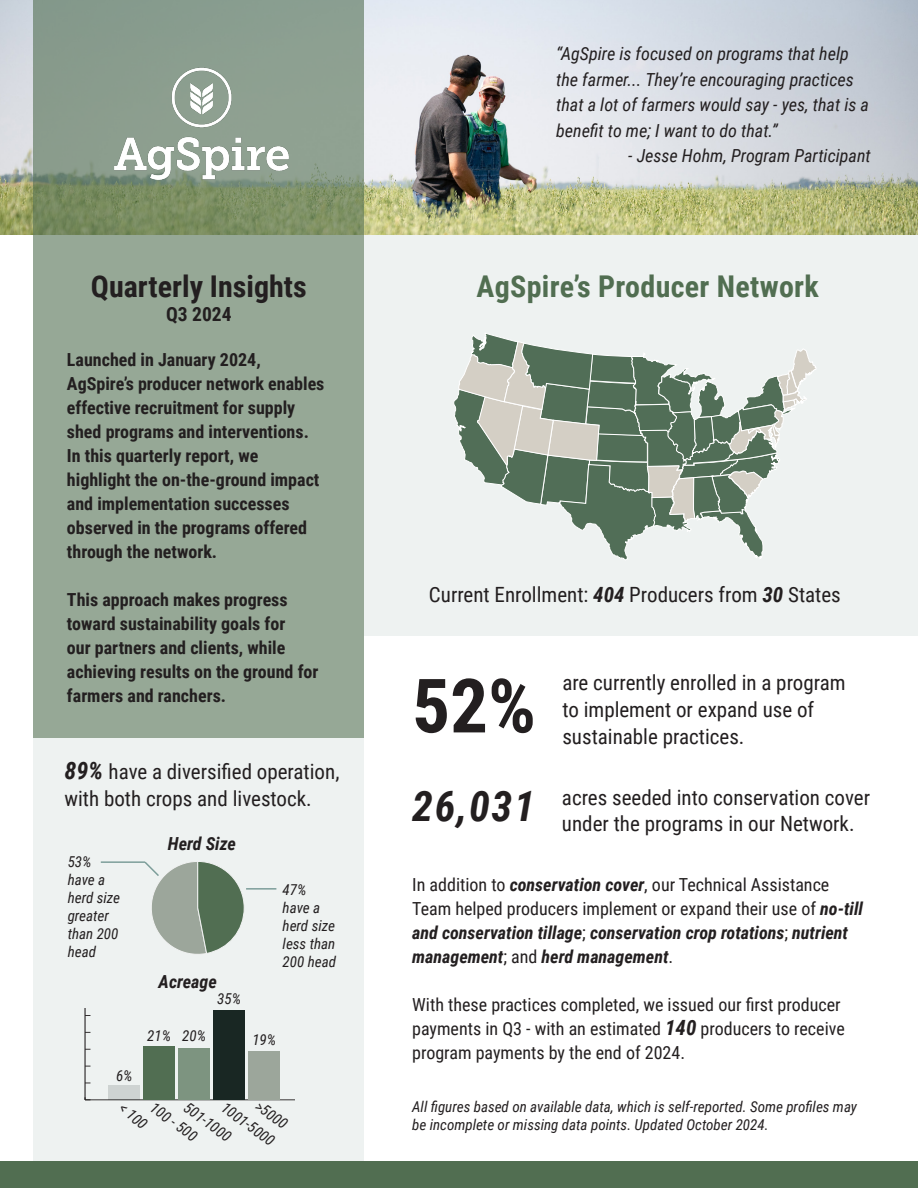
<style>
.page{position:relative;width:918px;height:1188px;background:#fff}
.page>*{position:absolute;margin:0;border:0;box-sizing:border-box;transform-origin:0 0}
.t1{font:700 75px "Roboto Condensed";color:#231f20}
.t2{font:italic 700 42px "Roboto Condensed";color:#231f20}
.t3{font:700 30px "Roboto Condensed";letter-spacing:.01em;color:#516e51}
.t4{font:700 30px "Roboto Condensed";color:#231f20}
.t5{font:21px/27px "Roboto Condensed";color:#231f20}
.t6{font:700 19.5px "Roboto Condensed";color:#231f20}
.t7{font:700 18px/24px "Roboto Condensed";color:#231f20}
.t8{font:italic 700 18px/24px "Roboto Condensed";color:#231f20}
.t9{font:italic 18px/25.5px "Roboto Condensed";color:#231f20}
.t10{font:18px/24px "Roboto Condensed";color:#231f20}
.t11{font:italic 15px/18px "Roboto Condensed";color:#231f20}
.s1{font-weight:700;font-style:italic;font-size:24px}
.s2{font-weight:700;font-style:italic}
.s3{font-weight:400;font-style:normal}
.s4{font-weight:700;font-style:italic;font-size:21px}
</style>
<div class="page">
<div style="left:364px;top:234px;width:554px;height:402px;background:#eef2f1"></div>
<img style="left:0;top:0;width:918px;height:234px">
<svg style="left:34px;top:0;width:330px;height:738px;background:#92a491"></svg>
<div style="left:0;top:1161px;width:918px;height:27px;background:#516e51"></div>
<img style="left:79px;top:56px;width:245px;height:137px">
<svg style="left:454px;top:333px;width:362px;height:227px"></svg>
<div style="left:34px;top:738px;width:330px;height:423px;background:#eef2f1"></div>
<hr style="left:101px;top:861px;width:44px;height:2px;background:#7d9e9a">
<svg style="left:143px;top:861px;width:101px;height:93px"></svg>
<hr style="left:246px;top:888px;width:30px;height:2px;background:#7d9e9a">
<hr style="left:85px;top:1100px;width:209px;height:1px;background:#231f20">
<hr style="left:85px;top:1008px;width:1px;height:92px;background:#231f20">
<div style="left:248px;top:1051px;width:31px;height:49px;background:#9ca69b"></div>
<div style="left:213px;top:1010px;width:31px;height:90px;background:#192723"></div>
<div style="left:178px;top:1048px;width:32px;height:52px;background:#7d9480"></div>
<div style="left:143px;top:1047px;width:32px;height:53px;background:#516e52"></div>
<div style="left:109px;top:1086px;width:31px;height:14px;background:#ced3d2"></div>
<p class="t4" style="left:91px;top:266px;width:217px">Quarterly Insights</p>
<p class="t6" style="left:166px;top:300px;width:67px">Q3 2024</p>
<p class="t7" style="left:67px;top:346px;width:259px">Launched in January 2024,<br>AgSpire’s producer network enables effective recruitment for supply shed programs and interventions.<br>In this quarterly report, we highlight the on-the-ground impact and implementation successes observed in the programs offered through the network.</p>
<p class="t7" style="left:67px;top:586px;width:253px">This approach makes progress toward sustainability goals for<br>our partners and clients, while achieving results on the ground for farmers and ranchers.</p>
<p class="t5" style="left:64px;top:757px;width:277px"><span class="s1">89%</span> have a diversified operation, with both crops and livestock.</p>
<p class="t11" style="left:68px;top:852px;width:25px">53%</p>
<p class="t11" style="left:68px;top:870px;width:54px">have a herd size greater than 200 head</p>
<p class="t11" style="left:116px;top:1067px;width:18px">6%</p>
<p class="t8" style="left:168px;top:831px;width:70px">Herd Size</p>
<p class="t8" style="left:159px;top:969px;width:60px">Acreage</p>
<p class="t11" style="left:217px;top:990px;width:25px">35%</p>
<p class="t11" style="left:147px;top:1026px;width:25px">21%</p>
<p class="t11" style="left:182px;top:1026px;width:25px">20%</p>
<p class="t11" style="left:283px;top:880px;width:25px">47%</p>
<p class="t11" style="left:283px;top:898px;width:55px">have a herd size less than<br>200 head</p>
<p class="t11" style="left:252px;top:1030px;width:25px">19%</p>
<p class="t11" style="left:191px;top:1098px;width:56px;rotate:36deg">501-1000</p>
<p class="t11" style="left:263px;top:1096px;width:37px;rotate:36deg">&gt;5000</p>
<p class="t11" style="left:229px;top:1098px;width:63px;rotate:36deg">1001-5000</p>
<p class="t11" style="left:127px;top:1098px;width:33px;rotate:40deg">&lt; 100</p>
<p class="t11" style="left:158px;top:1098px;width:56px;rotate:36deg">100 - 500</p>
<p class="t9" style="left:556px;top:40px;width:314px">“AgSpire is focused on programs that help the farmer... They’re encouraging practices that a lot of farmers would say - yes, that is a benefit to me; I want to do that.”</p>
<p class="t9" style="left:628px;top:142px;width:244px">- Jesse Hohm, Program Participant</p>
<p class="t3" style="left:477px;top:266px;width:344px">AgSpire’s Producer Network</p>
<p class="t5" style="left:429px;top:580px;width:413px">Current Enrollment: <span class="s2">404</span> Producers from <span class="s2">30</span> States</p>
<p class="t1" style="left:412px;top:653px;width:125px">52%</p>
<p class="t5" style="left:562px;top:669px;width:285px">are currently enrolled in a program to implement or expand use of sustainable practices.</p>
<p class="t2" style="left:412px;top:776px;width:124px">26,031</p>
<p class="t5" style="left:562px;top:785px;width:310px;line-height:25.2px">acres seeded into conservation cover under the programs in our Network.</p>
<p class="t8" style="left:412px;top:872px;width:452px"><span class="s3">In addition to</span> conservation cover<span class="s3">, our Technical Assistance Team helped producers implement or expand their use of</span> no-till and conservation tillage<span class="s3">;</span> conservation crop rotations<span class="s3">;</span> nutrient management<span class="s3">; and</span> herd management<span class="s3">.</span></p>
<p class="t10" style="left:412px;top:992px;width:434px">With these practices completed, we issued our first producer payments in Q3 - with an estimated <span class="s4">140</span> producers to receive program payments by the end of 2024.</p>
<p class="t11" style="left:412px;top:1097px;width:446px">All figures based on available data, which is self-reported. Some profiles may be incomplete or missing data points. Updated October 2024.</p>
</div>
